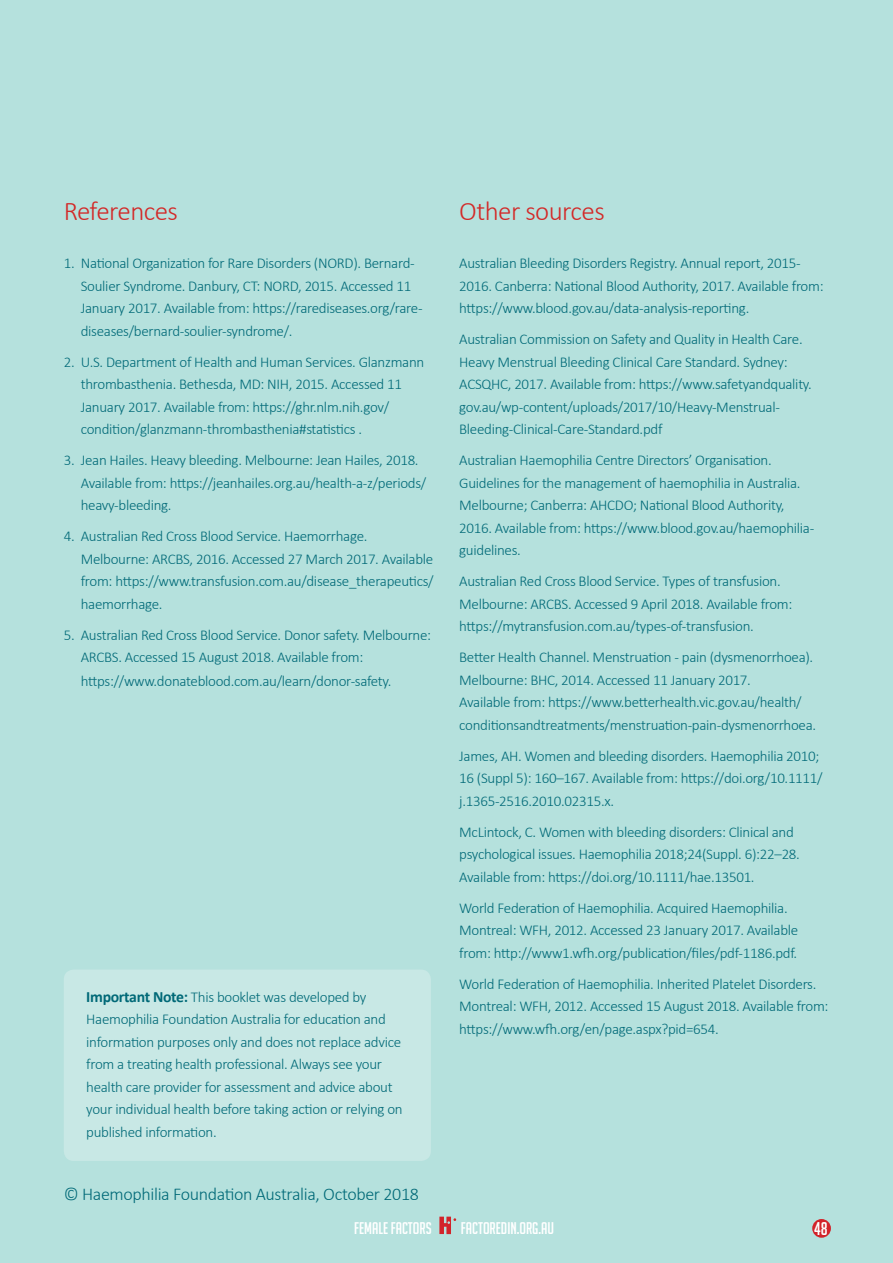
<style>
.page{position:relative;width:893px;height:1263px;background:#b5e1dd}
.page>*{position:absolute;margin:0;border:0;box-sizing:border-box;transform-origin:0 0}
.t1{font:300 27px "Calibri";letter-spacing:-.02em;color:#d32827}
.t2{font:300 18px "Calibri";letter-spacing:-.02em;color:#006977}
.t3{font:18px "Big Noodle Titling";color:#fff}
.t4{font:16.5px "Big Noodle Titling";color:#fff}
.t5{font:300 15px/22.5px "Calibri";letter-spacing:-.02em;color:#006977}
.s1{font-weight:700;font-size:15.75px}
</style>
<div class="page">
<div style="left:64px;top:969px;width:367px;height:192px;background:#c8e8e5;border-radius:10px"></div>
<div style="left:812px;top:1219px;width:19px;height:19px;background:#d2232a;border-radius:50%"></div>
<svg style="left:439px;top:1216px;width:17px;height:18px"></svg>
<h1 class="t1" style="left:64px;top:194px;width:116px">References</h1>
<p class="t5" style="left:81px;top:251px;width:343px;text-indent:-17px">1. National Organization for Rare Disorders (NORD). Bernard-Soulier Syndrome. Danbury, CT: NORD, 2015. Accessed 11<br>January 2017. Available from: https://rarediseases.org/rare&shy;diseases/bernard-soulier-syndrome/.</p>
<p class="t5" style="left:81px;top:350px;width:345px;text-indent:-17px">2. U.S. Department of Health and Human Services. Glanzmann thrombasthenia. Bethesda, MD: NIH, 2015. Accessed 11<br>January 2017. Available from: https://ghr.nlm.nih.gov/ condition/glanzmann-thrombasthenia#statistics .</p>
<p class="t5" style="left:81px;top:448px;width:347px;text-indent:-17px">3. Jean Hailes. Heavy bleeding. Melbourne: Jean Hailes, 2018.<br>Available from: https://jeanhailes.org.au/health-a-z/periods/ heavy-bleeding.</p>
<p class="t5" style="left:81px;top:524px;width:354px;text-indent:-17px">4. Australian Red Cross Blood Service. Haemorrhage.<br>Melbourne: ARCBS, 2016. Accessed 27 March 2017. Available from: https://www.transfusion.com.au/disease_therapeutics/ haemorrhage.</p>
<p class="t5" style="left:81px;top:623px;width:352px;text-indent:-17px">5. Australian Red Cross Blood Service. Donor safety. Melbourne:<br>ARCBS. Accessed 15 August 2018. Available from:</p>
<p class="t5" style="left:81px;top:669px;width:312px">https://www.donateblood.com.au/learn/donor-safety.</p>
<p class="t5" style="left:86px;top:985px;width:318px"><span class="s1">Important Note:</span> This booklet was developed by Haemophilia Foundation Australia for education and information purposes only and does not replace advice from a treating health professional. Always see your health care provider for assessment and advice about your individual health before taking action or relying on published information.</p>
<h1 class="t1" style="left:459px;top:194px;width:147px">Other sources</h1>
<p class="t5" style="left:459px;top:251px;width:366px">Australian Bleeding Disorders Registry. Annual report, 2015-<br>2016. Canberra: National Blood Authority, 2017. Available from: https://www.blood.gov.au/data-analysis-reporting.</p>
<p class="t5" style="left:459px;top:327px;width:354px">Australian Commission on Safety and Quality in Health Care.<br>Heavy Menstrual Bleeding Clinical Care Standard. Sydney:<br>ACSQHC, 2017. Available from: https://www.safetyandquality. gov.au/wp-content/uploads/2017/10/Heavy-Menstrual-Bleeding-Clinical-Care-Standard.pdf</p>
<p class="t5" style="left:459px;top:448px;width:356px">Australian Haemophilia Centre Directors’ Organisation.<br>Guidelines for the management of haemophilia in Australia.<br>Melbourne; Canberra: AHCDO; National Blood Authority, 2016. Available from: https://www.blood.gov.au/haemophilia&shy;guidelines.</p>
<p class="t5" style="left:459px;top:569px;width:335px">Australian Red Cross Blood Service. Types of transfusion.<br>Melbourne: ARCBS. Accessed 9 April 2018. Available from: https://mytransfusion.com.au/types-of-transfusion.</p>
<p class="t5" style="left:459px;top:645px;width:358px">Better Health Channel. Menstruation - pain (dysmenorrhoea).<br>Melbourne: BHC, 2014. Accessed 11 January 2017.<br>Available from: https://www.betterhealth.vic.gov.au/health/ conditionsandtreatments/menstruation-pain-dysmenorrhoea.</p>
<p class="t5" style="left:459px;top:744px;width:365px">James, AH. Women and bleeding disorders. Haemophilia 2010;<br>16 (Suppl 5): 160–167. Available from: https://doi.org/10.1111/ j.1365-2516.2010.02315.x.</p>
<p class="t5" style="left:459px;top:820px;width:342px">McLintock, C. Women with bleeding disorders: Clinical and psychological issues. Haemophilia 2018;24(Suppl. 6):22–28.<br>Available from: https://doi.org/10.1111/hae.13501.</p>
<p class="t5" style="left:459px;top:896px;width:341px">World Federation of Haemophilia. Acquired Haemophilia.<br>Montreal: WFH, 2012. Accessed 23 January 2017. Available from: http://www1.wfh.org/publication/files/pdf-1186.pdf.</p>
<p class="t5" style="left:459px;top:972px;width:371px">World Federation of Haemophilia. Inherited Platelet Disorders.<br>Montreal: WFH, 2012. Accessed 15 August 2018. Available from: https://www.wfh.org/en/page.aspx?pid=654.</p>
<p class="t2" style="left:64px;top:1183px;width:357px">© Haemophilia Foundation Australia, October 2018</p>
<p class="t4" style="left:354px;top:1219px;width:79px">FEMALE FACTORS</p>
<p class="t4" style="left:461px;top:1219px;width:95px">FACTOREDIN.ORG.AU</p>
<p class="t3" style="left:814px;top:1218px;width:15px">48</p>
</div>
